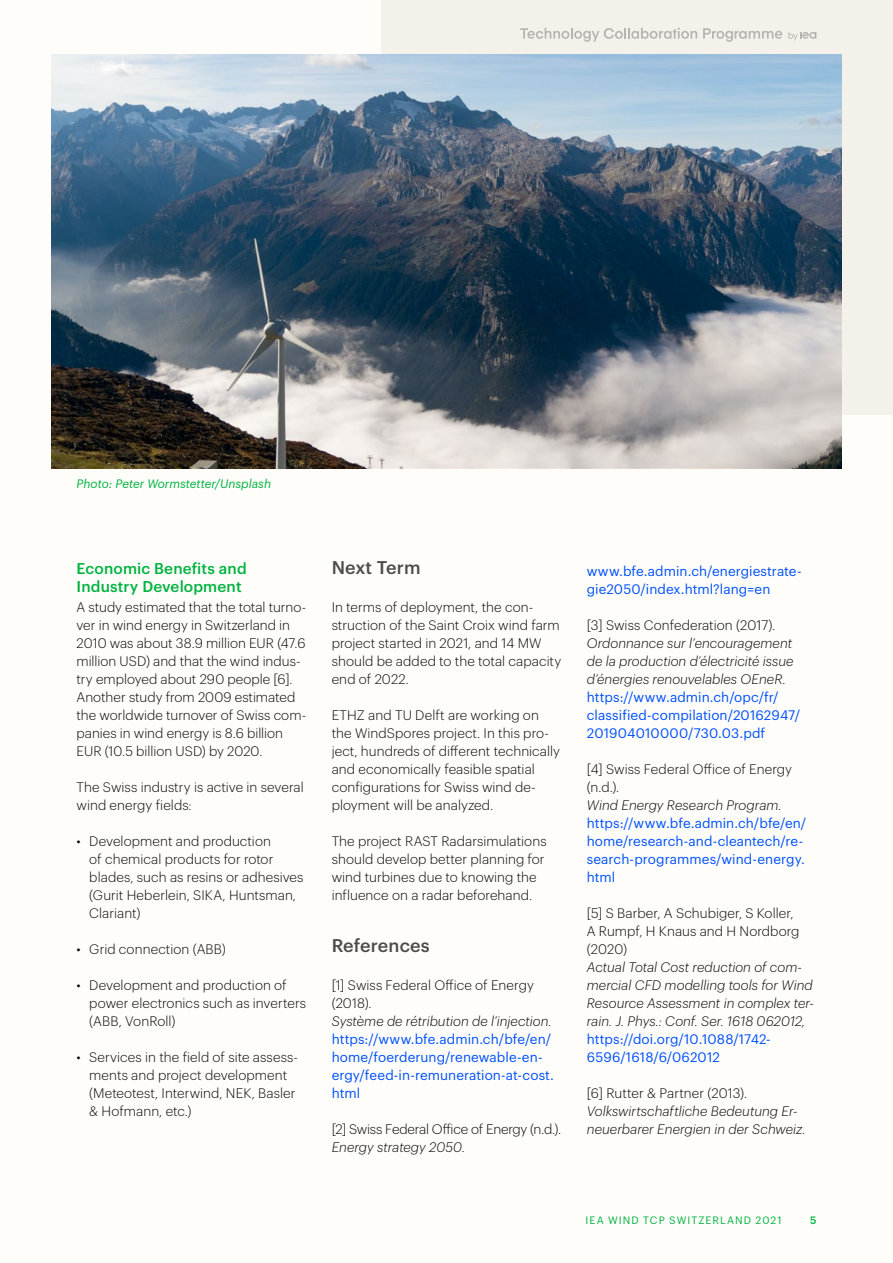
<style>
.page{position:relative;width:893px;height:1263px;background:#fefdfa}
.page>*{position:absolute;margin:0;border:0;box-sizing:border-box;transform-origin:0 0}
.t1{font:500 18px "Graphik";letter-spacing:.01em;color:#4b4b4b}
.t2{font:500 15.3px/18px "Graphik";letter-spacing:.01em;color:#00b340}
.t3{font:300 13.5px/18px "Graphik";letter-spacing:.005em;color:#090909}
.t4{font:13.5px/18px "Graphik";letter-spacing:.005em;color:#0050ff}
.t5{font:italic 300 13.5px/18px "Graphik";color:#090909}
.t6{font:300 13.5px "Graphik";letter-spacing:-.015em;color:#090909}
.t7{font:italic 12px "Graphik";color:#00b340}
.t8{font:10.5px "Graphik";letter-spacing:.1em;color:#00b340}
.t9{font:500 10.5px "Graphik";color:#00b340}
</style>
<div class="page">
<div style="left:381px;top:0;width:512px;height:414px;background:#f3f1e9"></div>
<img style="left:51px;top:54px;width:791px;height:414px">
<svg style="left:520px;top:28px;width:177px;height:14px"></svg>
<svg style="left:703px;top:28px;width:79px;height:14px"></svg>
<svg style="left:788px;top:32px;width:28px;height:8px"></svg>
<p class="t7" style="left:77px;top:474px;width:196px">Photo: Peter Wormstetter/Unsplash</p>
<p class="t2" style="left:77px;top:558px;width:172px">Economic Benefits and<br>Industry Development</p>
<p class="t3" style="left:77px;top:597px;width:231px">A study estimated that the total turno&shy;ver in wind energy in Switzerland in 2010 was about 38.9 million EUR (47.6 million USD) and that the wind indus&shy;try employed about 290 people [6].<br>Another study from 2009 estimated the worldwide turnover of Swiss com&shy;panies in wind energy is 8.6 billion EUR (10.5 billion USD) by 2020.</p>
<p class="t3" style="left:77px;top:777px;width:229px">The Swiss industry is active in several wind energy fields:</p>
<p class="t3" style="left:89px;top:831px;width:216px;text-indent:-13px">• Development and production<br>of chemical products for rotor blades, such as resins or adhesives (Gurit Heberlein, SIKA, Huntsman,<br>Clariant)</p>
<p class="t3" style="left:77px;top:939px;width:151px">• Grid connection (ABB)</p>
<p class="t3" style="left:89px;top:975px;width:218px;text-indent:-13px">• Development and production of power electronics such as inverters (ABB, VonRoll)</p>
<p class="t3" style="left:89px;top:1047px;width:210px;text-indent:-13px">• Services in the field of site assess&shy;ments and project development (Meteotest, Interwind, NEK, Basler &amp; Hofmann, etc.)</p>
<h1 class="t1" style="left:332px;top:554px;width:91px">Next Term</h1>
<p class="t3" style="left:332px;top:597px;width:231px">In terms of deployment, the con&shy;struction of the Saint Croix wind farm project started in 2021, and 14 MW should be added to the total capacity end of 2022.</p>
<p class="t3" style="left:332px;top:705px;width:230px">ETHZ and TU Delft are working on the WindSpores project. In this pro&shy;ject, hundreds of different technically and economically feasible spatial configurations for Swiss wind de&shy;ployment will be analyzed.</p>
<p class="t3" style="left:332px;top:831px;width:216px">The project RAST Radarsimulations should develop better planning for wind turbines due to knowing the influence on a radar beforehand.</p>
<h1 class="t1" style="left:332px;top:932px;width:100px">References</h1>
<p class="t3" style="left:332px;top:975px;width:204px">[1] Swiss Federal Office of Energy (2018).</p>
<p class="t5" style="left:332px;top:1011px;width:222px">Système de rétribution de l’injection.</p>
<p class="t4" style="left:332px;top:1029px;width:224px">https://www.bfe.admin.ch/bfe/en/ home/foerderung/renewable-en&shy;ergy/feed-in-remuneration-at-cost. html</p>
<p class="t6" style="left:332px;top:1119px;width:231px">[2] Swiss Federal Office of Energy (n.d.).</p>
<p class="t5" style="left:332px;top:1137px;width:135px">Energy strategy 2050.</p>
<p class="t4" style="left:587px;top:561px;width:216px">www.bfe.admin.ch/energiestrate&shy;gie2050/index.html?lang=en</p>
<p class="t3" style="left:587px;top:615px;width:190px">[3] Swiss Confederation (2017).</p>
<p class="t5" style="left:587px;top:633px;width:208px;text-align:justify">Ordonnance sur l’encouragement de la production d’électricité issue d’énergies renouvelables OEneR.</p>
<p class="t4" style="left:587px;top:687px;width:215px">https://www.admin.ch/opc/fr/ classified-compilation/20162947/<br>201904010000/730.03.pdf</p>
<p class="t3" style="left:587px;top:759px;width:207px">[4] Swiss Federal Office of Energy (n.d.).</p>
<p class="t5" style="left:587px;top:795px;width:196px">Wind Energy Research Program.</p>
<p class="t4" style="left:587px;top:813px;width:221px">https://www.bfe.admin.ch/bfe/en/ home/research-and-cleantech/re&shy;search-programmes/wind-energy. html</p>
<p class="t3" style="left:587px;top:903px;width:214px">[5] S Barber, A Schubiger, S Koller,<br>A Rumpf, H Knaus and H Nordborg (2020)</p>
<p class="t5" style="left:587px;top:957px;width:229px">Actual Total Cost reduction of com&shy;mercial CFD modelling tools for Wind Resource Assessment in complex ter&shy;rain. J. Phys.: Conf. Ser. 1618 062012,</p>
<p class="t4" style="left:587px;top:1029px;width:185px">https://doi.org/10.1088/1742-<br>6596/1618/6/062012</p>
<p class="t3" style="left:587px;top:1083px;width:162px">[6] Rutter &amp; Partner (2013).</p>
<p class="t5" style="left:587px;top:1101px;width:220px">Volkswirtschaftliche Bedeutung Er&shy;neuerbarer Energien in der Schweiz.</p>
<p class="t8" style="left:585px;top:1212px;width:198px">IEA WIND TCP SWITZERLAND 2021</p>
<p class="t9" style="left:810px;top:1212px;width:8px">5</p>
</div>
